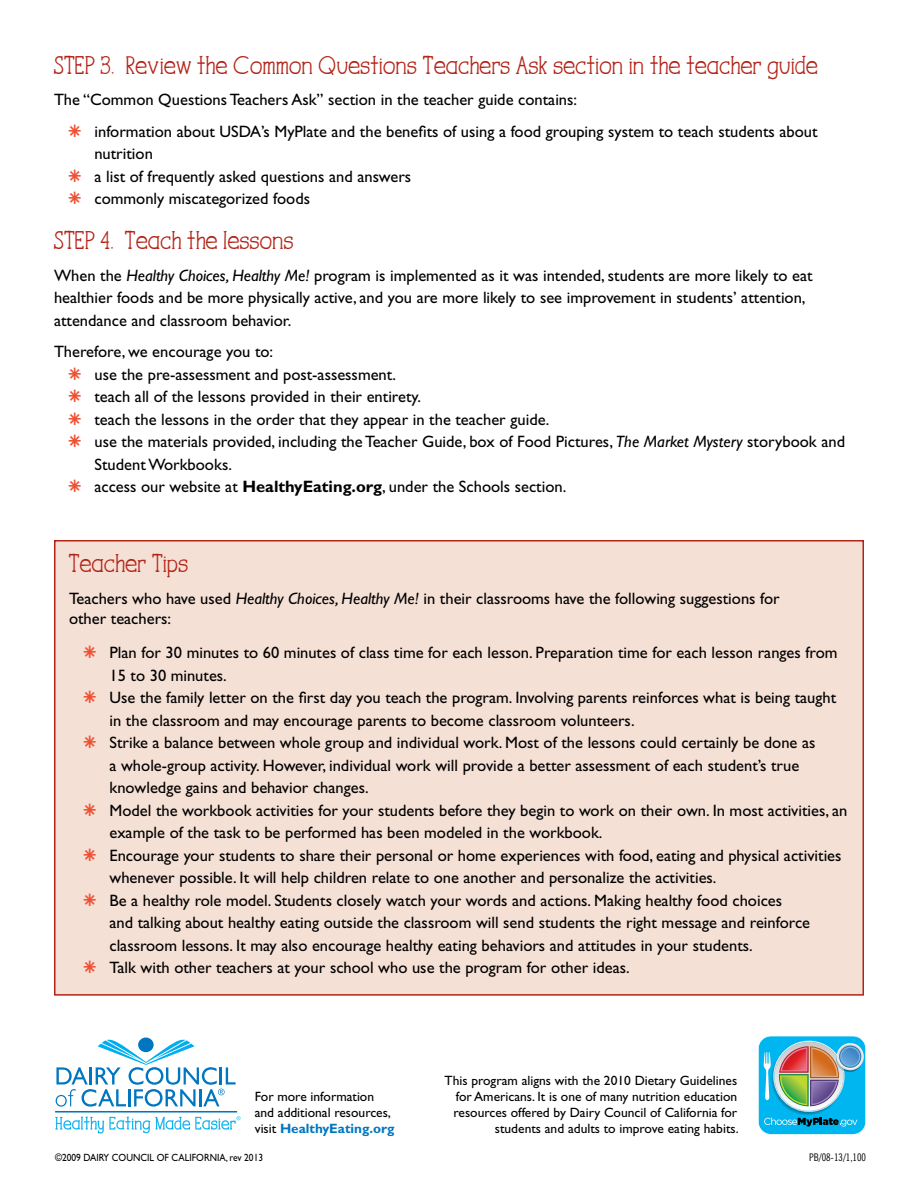
<style>
.page{position:relative;width:918px;height:1188px;background:#fff}
.page>*{position:absolute;margin:0;border:0;box-sizing:border-box;transform-origin:0 0}
.t1{font:700 22.5px "TALUHLA";color:#b32317}
.t2{font:16.5px/22.5px "Gill Sans";color:#000}
.t3{font:13.5px/16.2px "Gill Sans";color:#000;text-align:right}
.t4{font:10.5px "Gill Sans";color:#000;scale:.9 1}
.t5{font:condensed 10.5px "News Gothic BT";color:#000}
.s1{font-style:italic}
.s2{font-weight:700}
.s3{font-weight:700;color:#0076c0}
</style>
<div class="page">
<div style="left:55px;top:541px;width:808px;height:454px;background:#f5e0d6"></div>
<div style="left:54px;top:540px;width:810px;height:456px;border:2px solid #b32317"></div>
<img style="left:758px;top:1036px;width:108px;height:99px">
<div style="left:138px;top:1038px;width:16px;height:14px;background:#0076c0;border-radius:50%"></div>
<svg style="left:56px;top:1040px;width:180px;height:67px"></svg>
<svg style="left:55px;top:1116px;width:185px;height:17px"></svg>
<hr style="left:55px;top:1111px;width:182px;height:2px;background:#0076c0">
<h1 class="t1" style="left:54px;top:51px;width:766px">STEP 3. Review the Common Questions Teachers Ask section in the teacher guide</h1>
<p class="t2" style="left:94px;top:84px;width:725px;line-height:31.5px;text-indent:-40px">The “Common Questions Teachers Ask” section in the teacher guide contains:<br>information about USDA’s MyPlate and the benefits of using a food grouping system to teach students about</p>
<p class="t2" style="left:94px;top:143px;width:318px">nutrition<br>a list of frequently asked questions and answers commonly miscategorized foods</p>
<h1 class="t1" style="left:54px;top:227px;width:242px">STEP 4. Teach the lessons</h1>
<p class="t2" style="left:54px;top:264px;width:760px">When the <span class="s1">Healthy Choices, Healthy Me!</span> program is implemented as it was intended, students are more likely to eat healthier foods and be more physically active, and you are more likely to see improvement in students’ attention, attendance and classroom behavior.</p>
<p class="t2" style="left:94px;top:341px;width:752px;text-indent:-40px">Therefore, we encourage you to:<br>use the pre-assessment and post-assessment.<br>teach all of the lessons provided in their entirety.<br>teach the lessons in the order that they appear in the teacher guide.<br>use the materials provided, including the Teacher Guide, box of Food Pictures, <span class="s1">The Market Mystery</span> storybook and Student Workbooks.<br>access our website at <span class="s2">HealthyEating.org</span>, under the Schools section.</p>
<h1 class="t1" style="left:69px;top:549px;width:121px">Teacher Tips</h1>
<p class="t2" style="left:69px;top:588px;width:712px;line-height:19.8px">Teachers who have used <span class="s1">Healthy Choices, Healthy Me!</span> in their classrooms have the following suggestions for other teachers:</p>
<p class="t2" style="left:109px;top:641px;width:739px">Plan for 30 minutes to 60 minutes of class time for each lesson. Preparation time for each lesson ranges from 15 to 30 minutes.<br>Use the family letter on the first day you teach the program. Involving parents reinforces what is being taught in the classroom and may encourage parents to become classroom volunteers.<br>Strike a balance between whole group and individual work. Most of the lessons could certainly be done as<br>a whole-group activity. However, individual work will provide a better assessment of each student’s true knowledge gains and behavior changes.<br>Model the workbook activities for your students before they begin to work on their own. In most activities, an example of the task to be performed has been modeled in the workbook.<br>Encourage your students to share their personal or home experiences with food, eating and physical activities whenever possible. It will help children relate to one another and personalize the activities.<br>Be a healthy role model. Students closely watch your words and actions. Making healthy food choices<br>and talking about healthy eating outside the classroom will send students the right message and reinforce classroom lessons. It may also encourage healthy eating behaviors and attitudes in your students.<br>Talk with other teachers at your school who use the program for other ideas.</p>
<p class="t3" style="left:255px;top:1088px;width:141px;text-align:left">For more information and additional resources, visit <span class="s3">HealthyEating.org</span></p>
<p class="t4" style="left:55px;top:1151px;width:233px">©2009 DAIRY COUNCIL OF CALIFORNIA, rev 2013</p>
<p class="t3" style="left:445px;top:1072px;width:296px">This program aligns with the 2010 Dietary Guidelines for Americans. It is one of many nutrition education resources offered by Dairy Council of California for students and adults to improve eating habits.</p>
<p class="t5" style="left:809px;top:1151px;width:58px">PB/08-13/1,100</p>
</div>
